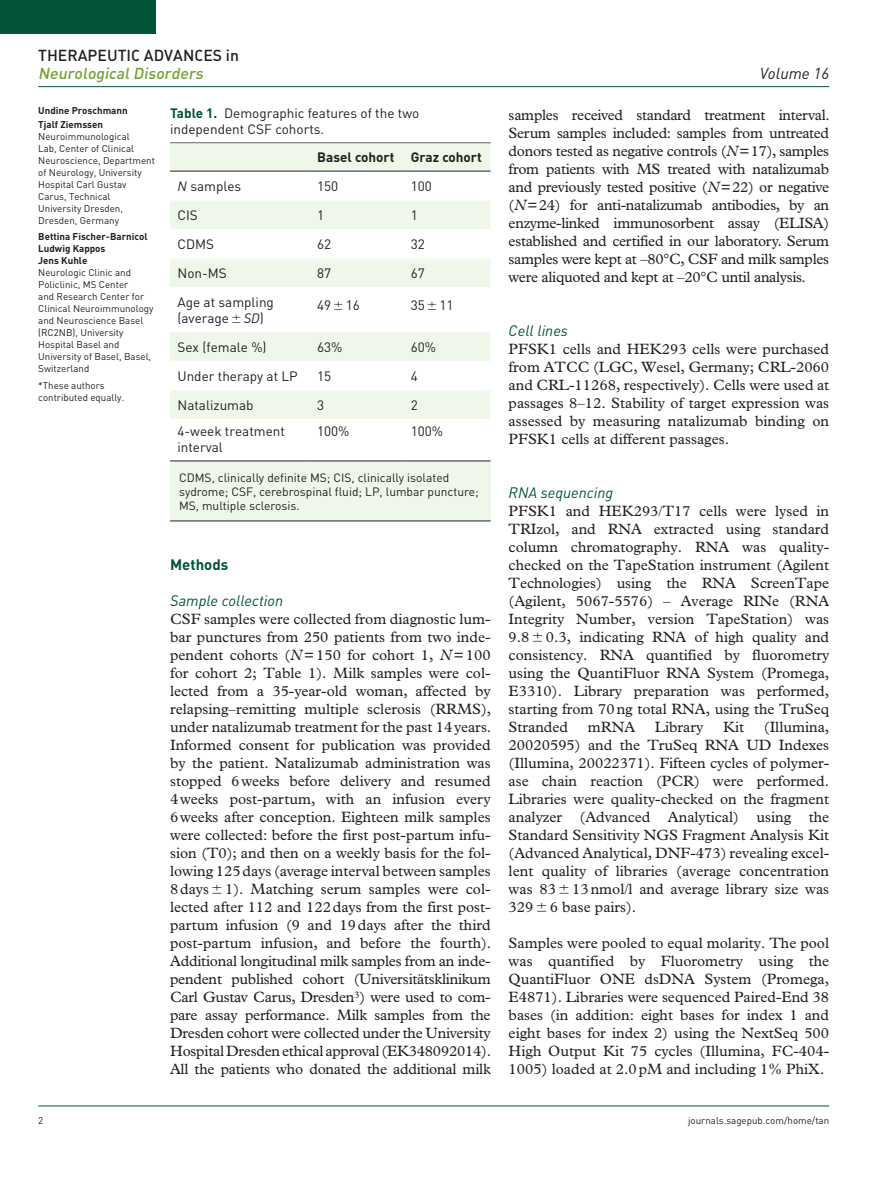
<style>
.page{position:relative;width:893px;height:1191px;background:#fff}
.page>*{position:absolute;margin:0;border:0;box-sizing:border-box;transform-origin:0 0}
.t1{font:15.75px "DIN Medium Alternate";color:#231f20}
.t2{font:italic 15.75px "DIN Medium Alternate";color:#71a332}
.t3{font:italic 15.75px "DIN";color:#231f20}
.t4{font:15px/18px "Plantin Std";color:#231f20;text-align:justify}
.t5{font:italic 15px "DIN";color:#015436}
.t6{font:700 15px "DIN";color:#015436}
.t7{font:13.5px/15.8px "DIN";color:#231f20}
.t8{font:700 13.5px "DIN";color:#231f20}
.t9{font:12px/14.2px "DIN";color:#231f20}
.t10{font:9.75px/12px "DIN";color:#231f20}
.t11{font:700 9.75px/12px "DIN";color:#231f20}
.s1{font-weight:700;color:#015436}
.s2{font-style:italic}
</style>
<div class="page">
<hr style="left:38px;top:86px;width:791px;height:1px;background:#015436">
<hr style="left:38px;top:1105px;width:791px;height:1px;background:#015436">
<div style="left:0;top:0;width:155px;height:34px;background:#015436"></div>
<div style="left:170px;top:457px;width:321px;height:64px;background:#eff7ea"></div>
<hr style="left:170px;top:520px;width:321px;height:1px;background:#231f20">
<svg style="left:170px;top:143px;width:321px;height:28px;background:#ebf2e6"></svg>
<svg style="left:170px;top:201px;width:321px;height:259px"></svg>
<hr style="left:170px;top:171px;width:140px;height:1px;background:#231f20">
<hr style="left:310px;top:171px;width:93px;height:1px;background:#231f20">
<hr style="left:403px;top:171px;width:88px;height:1px;background:#231f20">
<hr style="left:170px;top:460px;width:140px;height:1px;background:#231f20">
<hr style="left:310px;top:460px;width:93px;height:1px;background:#231f20">
<hr style="left:403px;top:460px;width:88px;height:1px;background:#231f20">
<svg style="left:232px;top:315px;width:8px;height:8px"></svg>
<svg style="left:335px;top:301px;width:8px;height:8px"></svg>
<svg style="left:428px;top:301px;width:8px;height:8px"></svg>
<p class="t1" style="left:38px;top:45px;width:202px">THERAPEUTIC ADVANCES IN</p>
<p class="t2" style="left:38px;top:63px;width:169px">NeurologicalDisorders</p>
<p class="t3" style="left:760px;top:63px;width:71px">Volume 16</p>
<p class="t11" style="left:38px;top:103px;width:91px;line-height:13.5px">Undine Proschmann<br>Tjalf Ziemssen</p>
<p class="t10" style="left:38px;top:130px;width:118px">Neuroimmunological<br>Lab, Center of Clinical<br>Neuroscience, Department of Neurology, University<br>Hospital Carl Gustav<br>Carus, Technical<br>University Dresden,<br>Dresden, Germany</p>
<p class="t11" style="left:38px;top:230px;width:111px">Bettina Fischer-Barnicol<br>Ludwig Kappos<br>Jens Kuhle</p>
<p class="t10" style="left:38px;top:266px;width:117px">Neurologic Clinic and<br>Policlinic, MS Center<br>and Research Center for<br>Clinical Neuroimmunology and Neuroscience Basel (RC2NB), University<br>Hospital Basel and<br>University of Basel, Basel,<br>Switzerland</p>
<p class="t10" style="left:38px;top:379px;width:88px">*These authors contributed equally.</p>
<p class="t7" style="left:170px;top:105px;width:251px"><span class="s1">Table 1.</span> Demographic features of the two independent CSF cohorts.</p>
<p class="t8" style="left:317px;top:148px;width:166px">Basel cohort Graz cohort</p>
<p class="t7" style="left:178px;top:178px;width:65px"><span class="s2">N</span> samples</p>
<p class="t7" style="left:317px;top:178px;width:23px">150</p>
<p class="t7" style="left:411px;top:178px;width:23px">100</p>
<p class="t7" style="left:178px;top:207px;width:22px">CIS</p>
<p class="t7" style="left:317px;top:207px;width:9px">1</p>
<p class="t7" style="left:411px;top:207px;width:9px">1</p>
<p class="t7" style="left:178px;top:236px;width:38px">CDMS</p>
<p class="t7" style="left:317px;top:236px;width:16px">62</p>
<p class="t7" style="left:411px;top:236px;width:16px">32</p>
<p class="t7" style="left:178px;top:265px;width:51px">Non-MS</p>
<p class="t7" style="left:317px;top:265px;width:16px">87</p>
<p class="t7" style="left:411px;top:265px;width:16px">67</p>
<p class="t7" style="left:178px;top:294px;width:98px">Age at sampling (average <span class="s2">SD</span>)</p>
<p class="t7" style="left:317px;top:297px;width:44px">49 16</p>
<p class="t7" style="left:411px;top:297px;width:44px">35 11</p>
<p class="t7" style="left:178px;top:339px;width:91px">Sex (female %)</p>
<p class="t7" style="left:317px;top:339px;width:27px">63%</p>
<p class="t7" style="left:411px;top:339px;width:27px">60%</p>
<p class="t7" style="left:177px;top:368px;width:122px">Under therapy at LP</p>
<p class="t7" style="left:317px;top:368px;width:16px">15</p>
<p class="t7" style="left:411px;top:368px;width:9px">4</p>
<p class="t7" style="left:177px;top:397px;width:78px">Natalizumab</p>
<p class="t7" style="left:317px;top:397px;width:9px">3</p>
<p class="t7" style="left:411px;top:397px;width:9px">2</p>
<p class="t7" style="left:177px;top:423px;width:109px">4-week treatment interval</p>
<p class="t7" style="left:317px;top:423px;width:34px">100%</p>
<p class="t7" style="left:411px;top:423px;width:34px">100%</p>
<p class="t9" style="left:179px;top:470px;width:301px">CDMS, clinically definite MS; CIS, clinically isolated sydrome; CSF, cerebrospinal fluid; LP, lumbar puncture;<br>MS, multiple sclerosis.</p>
<p class="t6" style="left:170px;top:555px;width:60px">Methods</p>
<p class="t5" style="left:170px;top:591px;width:115px">Sample collection</p>
<p class="t4" style="left:170px;top:610px;width:323px">CSF samples were collected from diagnostic lum&shy;bar punctures from 250 patients from two inde&shy;pendent cohorts (<span class="s2">N</span>=150 for cohort 1, <span class="s2">N</span>=100 for cohort 2; Table 1). Milk samples were col&shy;lected from a 35-year-old woman, affected by relapsing–remitting multiple sclerosis (RRMS), under natalizumab treatment for the past 14years.<br>Informed consent for publication was provided by the patient. Natalizumab administration was stopped 6weeks before delivery and resumed 4weeks post-partum, with an infusion every 6weeks after conception. Eighteen milk samples were collected: before the first post-partum infu&shy;sion (T0); and then on a weekly basis for the fol&shy;lowing 125days (average interval between samples 8days 1). Matching serum samples were col&shy;lected after 112 and 122days from the first post&shy;partum infusion (9 and 19days after the third post-partum infusion, and before the fourth).<br>Additional longitudinal milk samples from an inde&shy;pendent published cohort (Universitätsklinikum Carl Gustav Carus, Dresden<sup>3</sup>) were used to com&shy;pare assay performance. Milk samples from the Dresden cohort were collected under the University Hospital Dresden ethical approval (EK348092014).<br>All the patients who donated the additional milk</p>
<p class="t4" style="left:509px;top:106px;width:323px">samples received standard treatment interval.<br>Serum samples included: samples from untreated donors tested as negative controls (<span class="s2">N</span>=17), samples from patients with MS treated with natalizumab and previously tested positive (<span class="s2">N</span>=22) or negative (<span class="s2">N</span>=24) for anti-natalizumab antibodies, by an enzyme-linked immunosorbent assay (ELISA) established and certified in our laboratory. Serum samples were kept at –80°C, CSF and milk samples were aliquoted and kept at –20°C until analysis.</p>
<p class="t5" style="left:509px;top:321px;width:61px">Cell lines</p>
<p class="t4" style="left:509px;top:340px;width:322px">PFSK1 cells and HEK293 cells were purchased from ATCC (LGC, Wesel, Germany; CRL-2060 and CRL-11268, respectively). Cells were used at passages 8–12. Stability of target expression was assessed by measuring natalizumab binding on PFSK1 cells at different passages.</p>
<p class="t5" style="left:509px;top:483px;width:106px">RNA sequencing</p>
<p class="t4" style="left:509px;top:502px;width:322px">PFSK1 and HEK293/T17 cells were lysed in TRIzol, and RNA extracted using standard column chromatography. RNA was quality&shy;checked on the TapeStation instrument (Agilent Technologies) using the RNA ScreenTape (Agilent, 5067-5576) – Average RINe (RNA Integrity Number, version TapeStation) was 9.8 0.3, indicating RNA of high quality and consistency. RNA quantified by fluorometry using the QuantiFluor RNA System (Promega, E3310). Library preparation was performed, starting from 70ng total RNA, using the TruSeq Stranded</p>
<p class="t4" style="left:509px;top:718px;width:322px;text-indent:255px">(Illumina, 20020595) and the TruSeq RNA UD Indexes (Illumina, 20022371). Fifteen cycles of polymer&shy;ase chain reaction (PCR) were performed.<br>Libraries were quality-checked on the fragment analyzer (Advanced Analytical) using the Standard Sensitivity NGS Fragment Analysis Kit (Advanced Analytical, DNF-473) revealing excel&shy;lent quality of libraries (average concentration was 83 13nmol/l and average library size was 329 6 base pairs).</p>
<p class="t4" style="left:509px;top:934px;width:322px">Samples were pooled to equal molarity. The pool was quantified by Fluorometry using the QuantiFluor ONE dsDNA System (Promega, E4871). Libraries were sequenced Paired-End 38 bases (in addition: eight bases for index 1 and eight bases for index 2) using the NextSeq 500<br>High Output Kit 75 cycles (Illumina, FC-404- 1005) loaded at 2.0pM and including 1% PhiX.</p>
<p class="t4" style="left:588px;top:718px;width:49px">mRNA</p>
<p class="t4" style="left:655px;top:718px;width:50px">Library</p>
<p class="t4" style="left:723px;top:718px;width:23px">Kit</p>
<p class="t10" style="left:38px;top:1114px;width:7px">2</p>
<p class="t10" style="left:688px;top:1114px;width:143px">journals.sagepub.com/home/tan</p>
</div>
